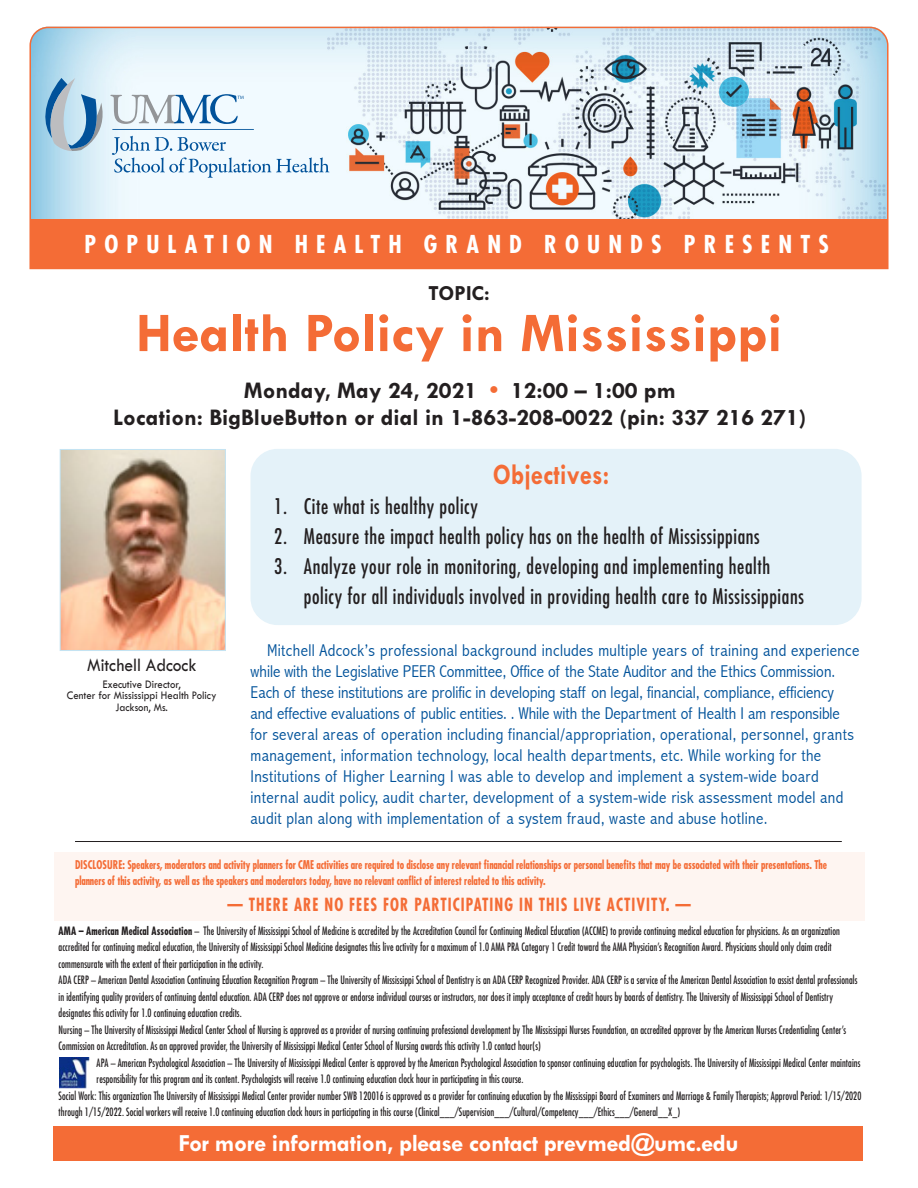
<style>
.page{position:relative;width:918px;height:1188px;background:#fff}
.page>*{position:absolute;margin:0;border:0;box-sizing:border-box;transform-origin:0 0}
.t1{font:700 56.4px "Tw Cen MT Std";color:#f46c36}
.t2{font:700 30px "Tw Cen MT Std";letter-spacing:.01em;color:#f46c36;scale:.82 1}
.t3{font:700 24.75px "Tw Cen MT Std";letter-spacing:-.02em;color:#fff}
.t4{font:700 24px "Tw Cen MT Std";color:#231f20}
.t5{font:700 condensed 24px "Futura";letter-spacing:.34em;color:#fff}
.t6{font:700 21.6px "Tw Cen MT Std";color:#231f20}
.t7{font:condensed 21px/30px "Futura";letter-spacing:.03em;color:#231f20;scale:.95 1}
.t8{font:19.5px "Tw Cen MT Std";color:#231f20;scale:.9 1}
.t9{font:700 condensed 17.7px "Futura";letter-spacing:.07em;color:#f46c36;scale:.87 1}
.t10{font:300 condensed 17.1px/21px "Abadi";letter-spacing:.02em;color:#01529a;scale:1.05 1}
.t11{font:12px "Tw Cen MT Std";color:#231f20;scale:.9 1}
.t12{font:700 condensed 11.7px/16.2px "Futura";letter-spacing:-.01em;color:#f46c36;scale:.87 1}
.t13{font:condensed 11.25px/16.5px "Futura";letter-spacing:.01em;color:#231f20;scale:.87 1}
.s1{color:#f46c36}
.s2{font-weight:700}
</style>
<div class="page">
<div style="left:53px;top:1126px;width:810px;height:35px;background:#f46c36"></div>
<svg style="left:29px;top:26px;width:860px;height:244px"></svg>
<div style="left:250px;top:449px;width:612px;height:176px;background:#e4f2f9;border-radius:27px"></div>
<img style="left:59px;top:1058px;width:31px;height:30px">
<img style="left:62px;top:451px;width:162px;height:198px">
<div style="left:60px;top:449px;width:166px;height:202px;border:1px solid #c4e3f2"></div>
<svg style="left:41px;top:78px;width:288px;height:100px"></svg>
<div style="left:30px;top:220px;width:858px;height:49px;background:#f46c36"></div>
<div style="left:54px;top:852px;width:810px;height:68px;background:#fef5f1"></div>
<hr style="left:75px;top:841px;width:767px;height:1px;background:#231f20">
<p class="t5" style="left:85px;top:229px;width:746px">POPULATION HEALTH GRAND ROUNDS PRESENTS</p>
<p class="t6" style="left:428px;top:282px;width:63px">TOPIC:</p>
<p class="t1" style="left:136px;top:303px;width:648px">Health Policy in Mississippi</p>
<p class="t4" style="left:244px;top:377px;width:434px">Monday, May 24, 2021 <span class="s1">•</span> 12:00 – 1:00 pm</p>
<p class="t4" style="left:113px;top:405px;width:695px">Location: BigBlueButton or dial in 1-863-208-0022 (pin: 337 216 271)</p>
<p class="t2" style="left:493px;top:458px;width:144px">Objectives:</p>
<p class="t7" style="left:274px;top:491px;width:216px">1. Cite what is healthy policy</p>
<p class="t7" style="left:274px;top:521px;width:512px">2. Measure the impact health policy has on the health of Mississippians</p>
<p class="t7" style="left:304px;top:551px;width:528px;text-indent:-30px">3. Analyze your role in monitoring, developing and implementing health policy for all individuals involved in providing health care to Mississippians</p>
<p class="t8" style="left:87px;top:655px;width:123px">Mitchell Adcock</p>
<p class="t11" style="left:103px;top:678px;width:88px">Executive Director,</p>
<p class="t11" style="left:67px;top:689px;width:168px">Center for Mississippi Health Policy</p>
<p class="t11" style="left:116px;top:701px;width:60px">Jackson, Ms.</p>
<p class="t10" style="left:250px;top:640px;width:581px;text-indent:17px">Mitchell Adcock’s professional background includes multiple years of training and experience while with the Legislative PEER Committee, Office of the State Auditor and the Ethics Commission.<br>Each of these institutions are prolific in developing staff on legal, financial, compliance, efficiency and effective evaluations of public entities. . While with the Department of Health I am responsible for several areas of operation including financial/appropriation, operational, personnel, grants management, information technology, local health departments, etc. While working for the Institutions of Higher Learning I was able to develop and implement a system-wide board internal audit policy, audit charter, development of a system-wide risk assessment model and audit plan along with implementation of a system fraud, waste and abuse hotline.</p>
<p class="t12" style="left:75px;top:856px;width:866px">DISCLOSURE: Speakers, moderators and activity planners for CME activities are required to disclose any relevant financial relationships or personal benefits that may be associated with their presentations. The planners of this activity, as well as the speakers and moderators today, have no relevant conflict of interest related to this activity.</p>
<p class="t9" style="left:228px;top:893px;width:534px">— THERE ARE NO FEES FOR PARTICIPATING IN THIS LIVE ACTIVITY. —</p>
<p class="t13" style="left:59px;top:922px;width:900px"><span class="s2">AMA – American Medical Association</span> – The University of Mississippi School of Medicine is accredited by the Accreditation Council for Continuing Medical Education (ACCME) to provide continuing medical education for physicians. As an organization accredited for continuing medical education, the University of Mississippi School Medicine designates this live activity for a maximum of 1.0 AMA PRA Category 1 Credit toward the AMA Physician’s Recognition Award. Physicians should only claim credit commensurate with the extent of their participation in the activity.</p>
<p class="t13" style="left:59px;top:972px;width:920px">ADA CERP – American Dental Association Continuing Education Recognition Program – The University of Mississippi School of Dentistry is an ADA CERP Recognized Provider. ADA CERP is a service of the American Dental Association to assist dental professionals in identifying quality providers of continuing dental education. ADA CERP does not approve or endorse individual courses or instructors, nor does it imply acceptance of credit hours by boards of dentistry. The University of Mississippi School of Dentistry designates this activity for 1.0 continuing education credits.</p>
<p class="t13" style="left:59px;top:1021px;width:907px">Nursing – The University of Mississippi Medical Center School of Nursing is approved as a provider of nursing continuing professional development by The Mississippi Nurses Foundation, an accredited approver by the American Nurses Credentialing Center’s<br>Commission on Accreditation. As an approved provider, the University of Mississippi Medical Center School of Nursing awards this activity 1.0 contact hour(s)</p>
<p class="t13" style="left:97px;top:1054px;width:879px">APA – American Psychological Association – The University of Mississippi Medical Center is approved by the American Psychological Association to sponsor continuing education for psychologists. The University of Mississippi Medical Center maintains responsibility for this program and its content. Psychologists will receive 1.0 continuing education clock hour in participating in this course.</p>
<p class="t13" style="left:59px;top:1087px;width:924px">Social Work: This organization The University of Mississippi Medical Center provider number SWB 120016 is approved as a provider for continuing education by the Mississippi Board of Examiners and Marriage &amp; Family Therapists; Approval Period: 1/15/2020 through 1/15/2022. Social workers will receive 1.0 continuing education clock hours in participating in this course (Clinical___/Supervision___/Cultural/Competency___/Ethics___/General__X_)</p>
<p class="t3" style="left:178px;top:1130px;width:562px">For more information, please contact prevmed@umc.edu</p>
</div>
